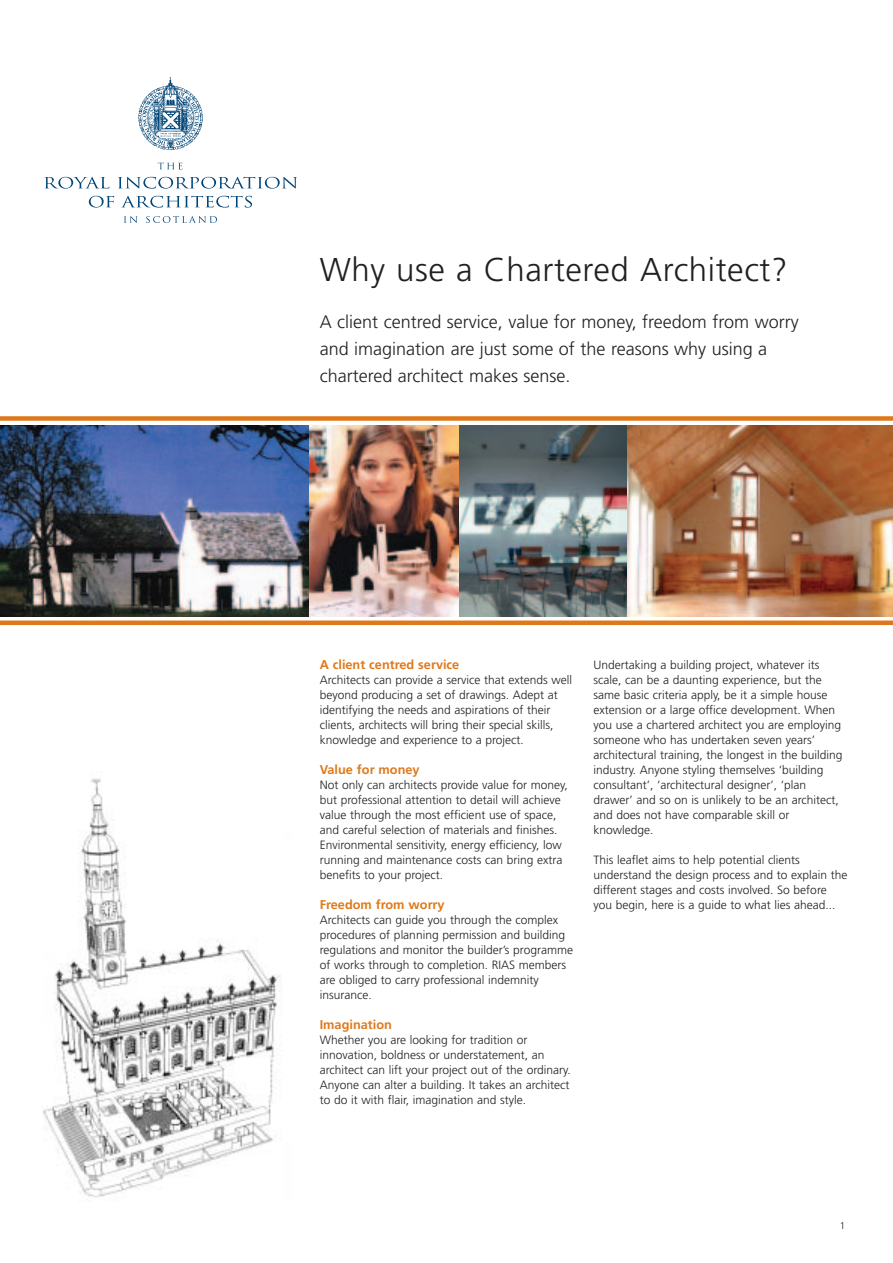
<style>
.page{position:relative;width:893px;height:1263px;background:#fff}
.page>*{position:absolute;margin:0;border:0;box-sizing:border-box;transform-origin:0 0}
.t1{font:300 33px "Frutiger";letter-spacing:.015em;color:#231f20}
.t2{font:300 18px/27px "Frutiger";color:#231f20}
.t3{font:700 12.75px "Frutiger";color:#de791b}
.t4{font:300 12px/15px "Frutiger";color:#231f20}
.t5{font:300 9.75px "Frutiger";color:#231f20}
</style>
<div class="page">
<img style="left:43px;top:778px;width:238px;height:424px">
<img style="left:626px;top:425px;width:267px;height:192px">
<img style="left:459px;top:425px;width:167px;height:192px">
<img style="left:308px;top:425px;width:151px;height:192px">
<div style="left:0;top:416px;width:893px;height:5px;background:#de791b"></div>
<div style="left:0;top:620px;width:893px;height:5px;background:#de791b"></div>
<img style="left:0;top:425px;width:308px;height:192px">
<svg style="left:138px;top:77px;width:65px;height:73px"></svg>
<svg style="left:44px;top:177px;width:65px;height:12px"></svg>
<svg style="left:118px;top:177px;width:179px;height:12px"></svg>
<svg style="left:89px;top:196px;width:25px;height:12px"></svg>
<svg style="left:121px;top:196px;width:131px;height:12px"></svg>
<svg style="left:124px;top:216px;width:14px;height:7px"></svg>
<svg style="left:146px;top:216px;width:71px;height:7px"></svg>
<svg style="left:158px;top:163px;width:24px;height:6px"></svg>
<h1 class="t1" style="left:320px;top:257px;width:469px">Why use a Chartered Architect?</h1>
<h2 class="t2" style="left:320px;top:309px;width:480px">A client centred service, value for money, freedom from worry and imagination are just some of the reasons why using a chartered architect makes sense.</h2>
<p class="t3" style="left:320px;top:659px;width:141px">A client centred service</p>
<p class="t4" style="left:320px;top:673px;width:254px">Architects can provide a service that extends well beyond producing a set of drawings. Adept at identifying the needs and aspirations of their clients, architects will bring their special skills, knowledge and experience to a project.</p>
<p class="t3" style="left:320px;top:764px;width:101px">Value for money</p>
<p class="t4" style="left:320px;top:778px;width:250px">Not only can architects provide value for money, but professional attention to detail will achieve value through the most efficient use of space, and careful selection of materials and finishes.<br>Environmental sensitivity, energy efficiency, low running and maintenance costs can bring extra benefits to your project.</p>
<p class="t3" style="left:320px;top:899px;width:126px">Freedom from worry</p>
<p class="t4" style="left:320px;top:913px;width:255px">Architects can guide you through the complex procedures of planning permission and building regulations and monitor the builder’s programme of works through to completion. RIAS members are obliged to carry professional indemnity insurance.</p>
<p class="t3" style="left:320px;top:1019px;width:74px">Imagination</p>
<p class="t4" style="left:320px;top:1033px;width:252px">Whether you are looking for tradition or innovation, boldness or understatement, an architect can lift your project out of the ordinary.<br>Anyone can alter a building. It takes an architect to do it with flair, imagination and style.</p>
<p class="t4" style="left:593px;top:658px;width:251px">Undertaking a building project, whatever its scale, can be a daunting experience, but the same basic criteria apply, be it a simple house extension or a large office development. When you use a chartered architect you are employing someone who has undertaken seven years’ architectural training, the longest in the building industry. Anyone styling themselves ‘building consultant’, ‘architectural designer’, ‘plan drawer’ and so on is unlikely to be an architect, and does not have comparable skill or knowledge.</p>
<p class="t4" style="left:593px;top:853px;width:256px">This leaflet aims to help potential clients understand the design process and to explain the different stages and costs involved. So before you begin, here is a guide to what lies ahead...</p>
<p class="t5" style="left:840px;top:1222px;width:7px">1</p>
</div>
